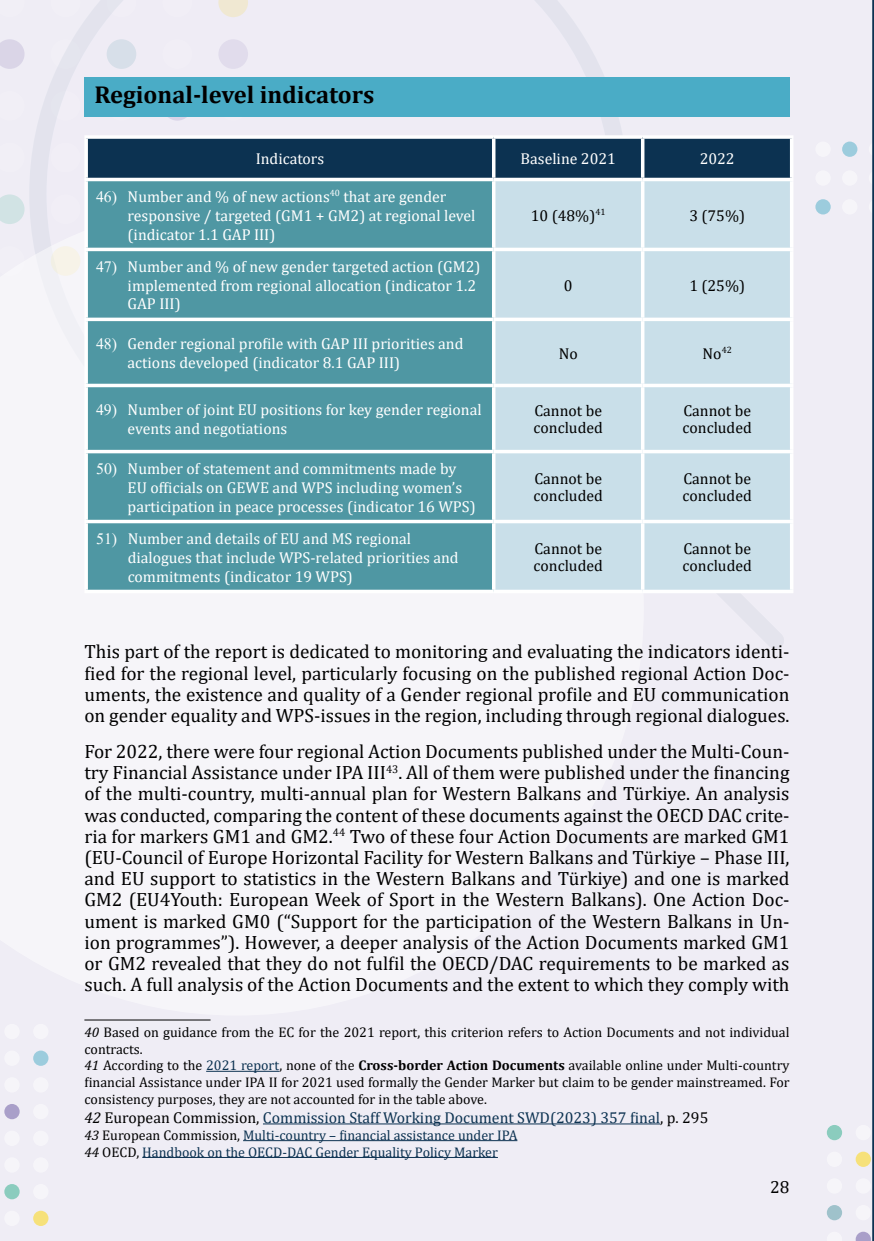
<style>
.page{position:relative;width:874px;height:1241px;background:#fff}
.page>*{position:absolute;margin:0;border:0;box-sizing:border-box;transform-origin:0 0}
.t1{font:700 24.5px "Cambria";color:#000}
.t2{font:19.25px/21.2px "Cambria";color:#000;text-align:justify}
.t3{font:17.5px "Cambria";color:#000}
.t4{font:15.75px/18.9px "Cambria";color:#fff}
.t5{font:15.75px/17.3px "Cambria";color:#000}
.t6{font:15.75px "Cambria";color:#0c3251}
.t7{font:14px/16.8px "Cambria";color:#000}
.t8{font:14px/16.8px "Cambria";color:#0c3251}
.s1{font-family:"Times New Roman"}
.s2{font-style:italic}
.s3{color:#0c3251}
.s4{font-weight:700}
.s5{font-style:italic;color:#000}
.s6{color:#000}
</style>
<div class="page">
<div style="left:0;top:0;width:873px;height:1240px;background:#efedf5"></div>
<div style="left:84px;top:77px;width:705px;height:39px;background:#4aacc6"></div>
<div style="left:88px;top:139px;width:701px;height:39px;background:#0c3251"></div>
<div style="left:88px;top:181px;width:403px;height:408px;background:#4f97a3"></div>
<div style="left:495px;top:181px;width:294px;height:408px;background:#c9dfe9"></div>
<svg style="left:84px;top:135px;width:409px;height:4px"></svg>
<hr style="left:84px;top:139px;width:4px;height:39px;background:#f8f7fa">
<svg style="left:493px;top:135px;width:149px;height:4px"></svg>
<svg style="left:491px;top:139px;width:4px;height:39px"></svg>
<svg style="left:642px;top:135px;width:151px;height:4px"></svg>
<svg style="left:640px;top:139px;width:4px;height:39px"></svg>
<svg style="left:789px;top:139px;width:4px;height:39px"></svg>
<hr style="left:84px;top:178px;width:409px;height:3px;background:#fff">
<hr style="left:84px;top:181px;width:4px;height:67px;background:#fff">
<hr style="left:493px;top:178px;width:149px;height:3px;background:#fff">
<svg style="left:491px;top:181px;width:4px;height:67px"></svg>
<hr style="left:642px;top:178px;width:151px;height:3px;background:#fff">
<svg style="left:640px;top:181px;width:4px;height:67px"></svg>
<svg style="left:789px;top:181px;width:4px;height:67px"></svg>
<hr style="left:84px;top:248px;width:409px;height:3px;background:#fff">
<hr style="left:84px;top:251px;width:4px;height:66px;background:#fff">
<hr style="left:493px;top:248px;width:149px;height:3px;background:#fff">
<svg style="left:491px;top:251px;width:4px;height:66px"></svg>
<hr style="left:642px;top:248px;width:151px;height:3px;background:#fff">
<svg style="left:640px;top:251px;width:4px;height:66px"></svg>
<svg style="left:789px;top:251px;width:4px;height:66px"></svg>
<svg style="left:84px;top:317px;width:409px;height:4px"></svg>
<hr style="left:84px;top:321px;width:4px;height:62px;background:#fff">
<svg style="left:493px;top:317px;width:149px;height:4px"></svg>
<svg style="left:491px;top:321px;width:4px;height:62px"></svg>
<svg style="left:642px;top:317px;width:151px;height:4px"></svg>
<svg style="left:640px;top:321px;width:4px;height:62px"></svg>
<svg style="left:789px;top:321px;width:4px;height:62px"></svg>
<svg style="left:84px;top:383px;width:409px;height:4px"></svg>
<hr style="left:84px;top:387px;width:4px;height:63px;background:#fff">
<svg style="left:493px;top:383px;width:149px;height:4px"></svg>
<svg style="left:491px;top:387px;width:4px;height:63px"></svg>
<svg style="left:642px;top:383px;width:151px;height:4px"></svg>
<svg style="left:640px;top:387px;width:4px;height:63px"></svg>
<svg style="left:789px;top:387px;width:4px;height:63px"></svg>
<hr style="left:84px;top:450px;width:409px;height:3px;background:#fff">
<hr style="left:84px;top:453px;width:4px;height:66px;background:#fff">
<hr style="left:493px;top:450px;width:149px;height:3px;background:#fff">
<svg style="left:491px;top:453px;width:4px;height:66px"></svg>
<hr style="left:642px;top:450px;width:151px;height:3px;background:#fff">
<svg style="left:640px;top:453px;width:4px;height:66px"></svg>
<svg style="left:789px;top:453px;width:4px;height:66px"></svg>
<svg style="left:84px;top:519px;width:409px;height:4px"></svg>
<hr style="left:84px;top:523px;width:4px;height:66px;background:#fff">
<svg style="left:493px;top:519px;width:149px;height:4px"></svg>
<svg style="left:491px;top:523px;width:4px;height:66px"></svg>
<svg style="left:642px;top:519px;width:151px;height:4px"></svg>
<svg style="left:640px;top:523px;width:4px;height:66px"></svg>
<svg style="left:789px;top:523px;width:4px;height:66px"></svg>
<svg style="left:84px;top:589px;width:409px;height:4px"></svg>
<svg style="left:493px;top:589px;width:149px;height:4px"></svg>
<svg style="left:642px;top:589px;width:151px;height:4px"></svg>
<hr style="left:84px;top:1019px;width:126px;height:1px;background:#000">
<hr style="left:206px;top:1070px;width:73px;height:1px;background:#0c3251">
<hr style="left:263px;top:1123px;width:396px;height:1px;background:#0c3251">
<hr style="left:243px;top:1139px;width:274px;height:1px;background:#0c3251">
<hr style="left:142px;top:1156px;width:355px;height:1px;background:#0c3251">
<p class="t1" style="left:94px;top:78px;width:281px">Regional-level indicators</p>
<p class="t4" style="left:255px;top:149px;width:70px">Indicators</p>
<p class="t4" style="left:520px;top:149px;width:97px">Baseline 2021</p>
<p class="t4" style="left:699px;top:149px;width:36px">2022</p>
<p class="t4" style="left:127px;top:187px;width:349px;text-indent:-31px"><span class="s1">46)</span> Number and % of new actions<sup>40</sup> that are gender responsive / targeted (GM1 + GM2) at regional level (indicator 1.1 GAP III)</p>
<p class="t5" style="left:530px;top:206px;width:76px">10 (48%)<sup>41</sup></p>
<p class="t5" style="left:689px;top:206px;width:57px">3 (75%)</p>
<p class="t4" style="left:128px;top:257px;width:354px;text-indent:-32px"><span class="s1">47)</span> Number and % of new gender targeted action (GM2) implemented from regional allocation (indicator 1.2<br>GAP III)</p>
<p class="t5" style="left:563px;top:276px;width:10px">0</p>
<p class="t5" style="left:689px;top:276px;width:57px">1 (25%)</p>
<p class="t4" style="left:128px;top:334px;width:337px;text-indent:-32px"><span class="s1">48)</span> Gender regional profile with GAP III priorities and actions developed (indicator 8.1 GAP III)</p>
<p class="t5" style="left:558px;top:344px;width:21px">No</p>
<p class="t5" style="left:702px;top:344px;width:31px">No<sup>42</sup></p>
<p class="t4" style="left:128px;top:400px;width:355px;text-indent:-32px"><span class="s1">49)</span> Number of joint EU positions for key gender regional events and negotiations</p>
<p class="t5" style="left:533px;top:402px;width:71px">Cannot be concluded</p>
<p class="t5" style="left:682px;top:402px;width:71px">Cannot be concluded</p>
<p class="t4" style="left:128px;top:459px;width:349px;text-indent:-31px"><span class="s1">50)</span> Number of statement and commitments made by<br>EU officials on GEWE and WPS including women’s participation in peace processes (indicator 16 WPS)</p>
<p class="t5" style="left:533px;top:470px;width:71px">Cannot be concluded</p>
<p class="t5" style="left:682px;top:470px;width:71px">Cannot be concluded</p>
<p class="t4" style="left:128px;top:528px;width:332px;text-indent:-32px"><span class="s1">51)</span> Number and details of EU and MS regional dialogues that include WPS-related priorities and commitments (indicator 19 WPS)</p>
<p class="t5" style="left:533px;top:540px;width:71px">Cannot be concluded</p>
<p class="t5" style="left:682px;top:540px;width:71px">Cannot be concluded</p>
<p class="t2" style="left:84px;top:641px;width:706px">This part of the report is dedicated to monitoring and evaluating the indicators identi&shy;fied for the regional level, particularly focusing on the published regional Action Doc&shy;uments, the existence and quality of a Gender regional profile and EU communication on gender equality and WPS-issues in the region, including through regional dialogues.</p>
<p class="t2" style="left:84px;top:740px;width:706px">For 2022, there were four regional Action Documents published under the Multi-Coun&shy;try Financial Assistance under IPA III<sup>43</sup>. All of them were published under the financing of the multi-country, multi-annual plan for Western Balkans and Türkiye. An analysis was conducted, comparing the content of these documents against the OECD DAC crite&shy;ria for markers GM1 and GM2.<sup>44</sup> Two of these four Action Documents are marked GM1 (EU-Council of Europe Horizontal Facility for Western Balkans and Türkiye – Phase III, and EU support to statistics in the Western Balkans and Türkiye) and one is marked GM2 (EU4Youth: European Week of Sport in the Western Balkans). One Action Doc&shy;ument is marked GM0 (“Support for the participation of the Western Balkans in Un&shy;ion programmes”). However, a deeper analysis of the Action Documents marked GM1 or GM2 revealed that they do not fulfil the OECD/DAC requirements to be marked as such. A full analysis of the Action Documents and the extent to which they comply with</p>
<p class="t7" style="left:84px;top:1023px;width:706px"><span class="s2">40</span> Based on guidance from the EC for the 2021 report, this criterion refers to Action Documents and not individual contracts.<br><span class="s2">41</span> According to the <span class="s3">2021 report</span>, none of the <span class="s4">Cross-border Action Documents</span> available online under Multi-country financial Assistance under IPA II for 2021 used formally the Gender Marker but claim to be gender mainstreamed. For consistency purposes, they are not accounted for in the table above.</p>
<p class="t6" style="left:84px;top:1108px;width:625px"><span class="s5">42</span> <span class="s6">European Commission,</span> Commission Staff Working Document SWD(2023) 357 final<span class="s6">, p. 295</span></p>
<p class="t8" style="left:84px;top:1126px;width:434px"><span class="s5">43</span> <span class="s6">European Commission,</span> Multi-country – financial assistance under IPA<br><span class="s5">44</span> <span class="s6">OECD,</span> Handbook on the OECD-DAC Gender Equality Policy Marker</p>
<p class="t3" style="left:769px;top:1176px;width:21px">28</p>
</div>
